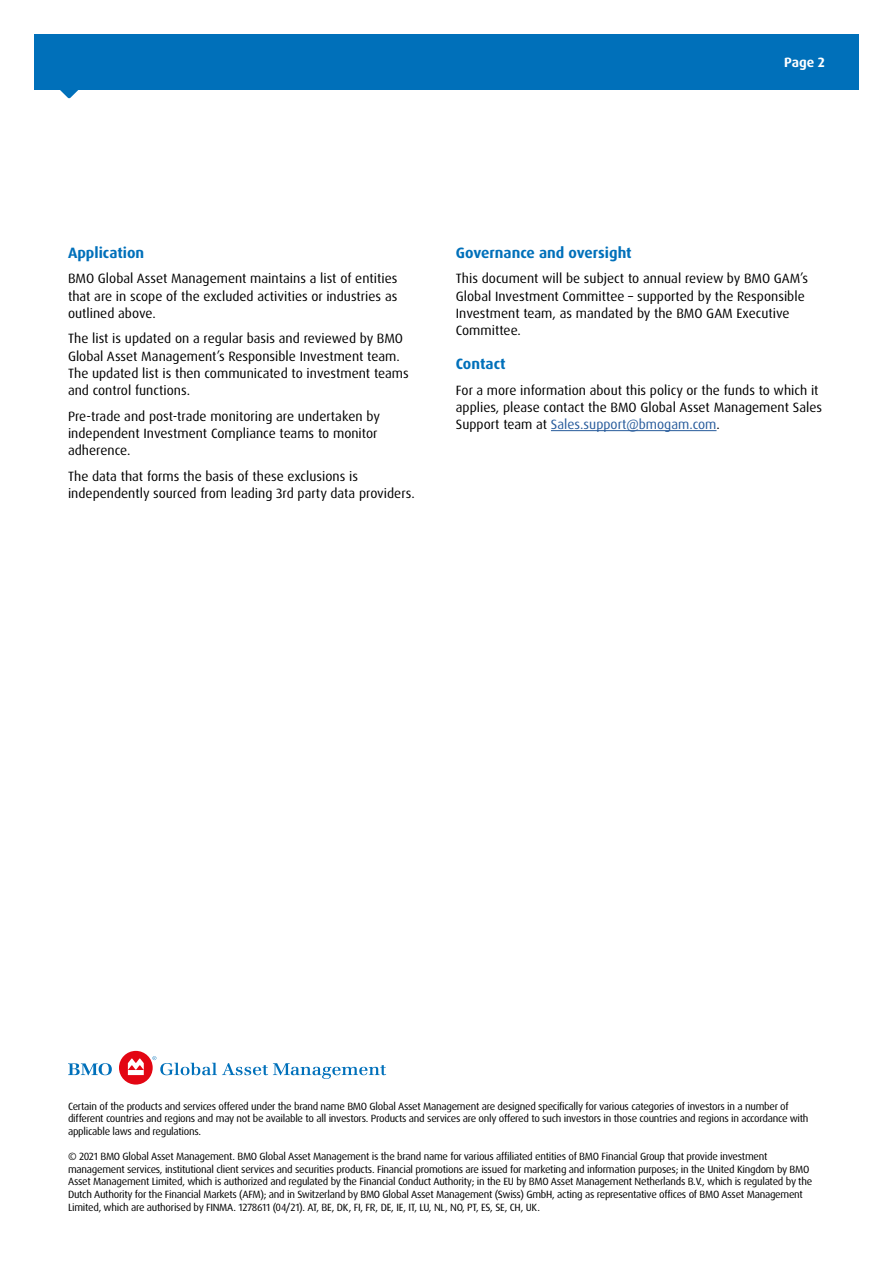
<style>
.page{position:relative;width:893px;height:1263px;background:#fff}
.page>*{position:absolute;margin:0;border:0;box-sizing:border-box;transform-origin:0 0}
.t1{font:700 15px "Dax Pro";color:#0070ba}
.t2{font:13.5px/17.1px "Dax Pro";color:#000}
.t3{font:700 13.5px "Dax Pro";color:#fff}
.t4{font:10.5px/12.6px "Dax Pro";letter-spacing:-.025em;color:#000}
.s1{color:#275b9b}
</style>
<div class="page">
<div style="left:34px;top:34px;width:825px;height:56px;background:#0070ba"></div>
<svg style="left:60px;top:90px;width:18px;height:8px"></svg>
<hr style="left:551px;top:430px;width:165px;height:1px;background:#275b9b">
<svg style="left:68px;top:1063px;width:44px;height:12px"></svg>
<div style="left:119px;top:1051px;width:34px;height:33px;background:#e30613;border-radius:50%"></div>
<svg style="left:128px;top:1058px;width:16px;height:17px"></svg>
<svg style="left:152px;top:1056px;width:234px;height:23px"></svg>
<p class="t3" style="left:784px;top:54px;width:42px">Page 2</p>
<h1 class="t1" style="left:68px;top:243px;width:78px">Application</h1>
<p class="t2" style="left:68px;top:270px;width:331px;text-align:justify">BMO Global Asset Management maintains a list of entities that are in scope of the excluded activities or industries as outlined above.</p>
<p class="t2" style="left:68px;top:330px;width:342px">The list is updated on a regular basis and reviewed by BMO Global Asset Management’s Responsible Investment team.<br>The updated list is then communicated to investment teams and control functions.</p>
<p class="t2" style="left:68px;top:407px;width:313px">Pre-trade and post-trade monitoring are undertaken by independent Investment Compliance teams to monitor adherence.</p>
<p class="t2" style="left:68px;top:468px;width:348px">The data that forms the basis of these exclusions is independently sourced from leading 3rd party data providers.</p>
<h1 class="t1" style="left:456px;top:243px;width:177px">Governance and oversight</h1>
<p class="t2" style="left:456px;top:270px;width:354px">This document will be subject to annual review by BMO GAM’s Global Investment Committee – supported by the Responsible Investment team, as mandated by the BMO GAM Executive Committee.</p>
<h1 class="t1" style="left:456px;top:354px;width:51px">Contact</h1>
<p class="t2" style="left:456px;top:382px;width:368px">For a more information about this policy or the funds to which it applies, please contact the BMO Global Asset Management Sales<br>Support team at <span class="s1">Sales.support@bmogam.com</span>.</p>
<p class="t4" style="left:68px;top:1100px;width:742px">Certain of the products and services offered under the brand name BMO Global Asset Management are designed specifically for various categories of investors in a number of different countries and regions and may not be available to all investors. Products and services are only offered to such investors in those countries and regions in accordance with applicable laws and regulations.</p>
<p class="t4" style="left:68px;top:1150px;width:746px">© 2021 BMO Global Asset Management. BMO Global Asset Management is the brand name for various affiliated entities of BMO Financial Group that provide investment management services, institutional client services and securities products. Financial promotions are issued for marketing and information purposes; in the United Kingdom by BMO Asset Management Limited, which is authorized and regulated by the Financial Conduct Authority; in the EU by BMO Asset Management Netherlands B.V., which is regulated by the Dutch Authority for the Financial Markets (AFM); and in Switzerland by BMO Global Asset Management (Swiss) GmbH, acting as representative offices of BMO Asset Management Limited, which are authorised by FINMA. 1278611 (04/21). AT, BE, DK, FI, FR, DE, IE, IT, LU, NL, NO, PT, ES, SE, CH, UK.</p>
</div>
